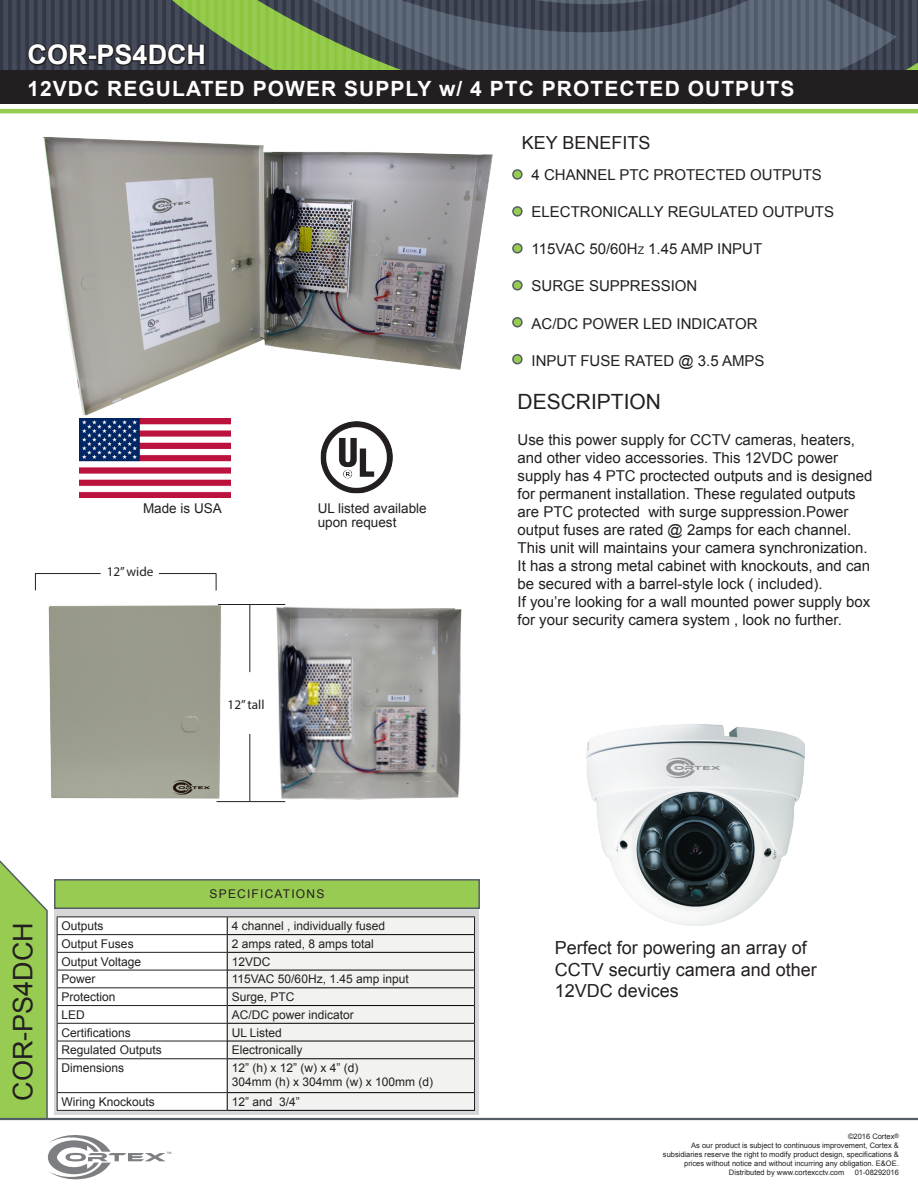
<style>
.page{position:relative;width:918px;height:1188px;background:#fff}
.page>*{position:absolute;margin:0;border:0;box-sizing:border-box;transform-origin:0 0}
.t1{font:700 27px "Arial";color:#fff}
.t2{font:27px "Arial";color:#231f20}
.t3{font:700 21px "Arial";letter-spacing:.05em;color:#fff}
.t4{font:21px "Arial";color:#231f20}
.t5{font:18px/21.6px "Arial";color:#231f20}
.t6{font:15px/18px "Arial";color:#231f20}
.t7{font:13.5px "Arial";color:#231f20}
.t8{font:13.2px "Myriad Pro";color:#231f20}
.t9{font:12px "Arial";color:#231f20}
.t10{font:12px "Arial";letter-spacing:.1em;color:#231f20}
.t11{font:7.65px "Myriad Pro";color:#7c7e81}
.t12{font:7.5px/9px "Arial";color:#231f20;text-align:right}
.s1{font-size:10.5px}
</style>
<div class="page">
<div style="left:0;top:70px;width:918px;height:34px;background:#231f20"></div>
<hr style="left:0;top:109px;width:918px;height:4px;background:#98cb52">
<svg style="left:3px;top:1px;width:914px;height:69px;background:#525f5d"></svg>
<div style="left:55px;top:909px;width:424px;height:205px;background:#d6d7d8"></div>
<div style="left:228px;top:917px;width:246px;height:193px;background:#f2f3f1"></div>
<hr style="left:227px;top:916px;width:248px;height:1px;background:#231f20">
<hr style="left:228px;top:934px;width:246px;height:1px;background:#000">
<hr style="left:228px;top:952px;width:246px;height:1px;background:#000">
<hr style="left:228px;top:970px;width:246px;height:1px;background:#000">
<hr style="left:228px;top:988px;width:246px;height:1px;background:#000">
<hr style="left:228px;top:1005px;width:246px;height:1px;background:#000">
<hr style="left:228px;top:1023px;width:246px;height:1px;background:#000">
<hr style="left:228px;top:1041px;width:246px;height:1px;background:#000">
<svg style="left:474px;top:917px;width:1px;height:142px"></svg>
<hr style="left:228px;top:1059px;width:246px;height:1px;background:#000">
<hr style="left:474px;top:1059px;width:1px;height:34px;background:#231f20">
<svg style="left:474px;top:1093px;width:1px;height:17px"></svg>
<hr style="left:228px;top:1092px;width:246px;height:1px;background:#000">
<hr style="left:227px;top:1110px;width:248px;height:1px;background:#000">
<hr style="left:57px;top:916px;width:170px;height:1px;background:#231f20">
<hr style="left:57px;top:1110px;width:170px;height:1px;background:#231f20">
<svg style="left:57px;top:917px;width:171px;height:193px"></svg>
<div style="left:513px;top:170px;width:9px;height:9px;background:#98cb52;border-radius:50%"></div>
<div style="left:512px;top:169px;width:11px;height:11px;border:2px solid #545f65;border-radius:50%"></div>
<div style="left:513px;top:207px;width:9px;height:9px;background:#98cb52;border-radius:50%"></div>
<div style="left:512px;top:206px;width:11px;height:11px;border:2px solid #545f65;border-radius:50%"></div>
<div style="left:513px;top:244px;width:9px;height:9px;background:#98cb52;border-radius:50%"></div>
<div style="left:512px;top:243px;width:11px;height:11px;border:2px solid #545f65;border-radius:50%"></div>
<div style="left:513px;top:318px;width:9px;height:9px;background:#98cb52;border-radius:50%"></div>
<div style="left:512px;top:317px;width:11px;height:10px;border:2px solid #545f65;border-radius:50%"></div>
<div style="left:513px;top:281px;width:9px;height:9px;background:#98cb52;border-radius:50%"></div>
<div style="left:512px;top:280px;width:11px;height:11px;border:2px solid #545f65;border-radius:50%"></div>
<div style="left:513px;top:355px;width:9px;height:9px;background:#98cb52;border-radius:50%"></div>
<div style="left:512px;top:354px;width:11px;height:10px;border:2px solid #545f65;border-radius:50%"></div>
<div style="left:55px;top:880px;width:424px;height:28px;background:#98cb52"></div>
<div style="left:54px;top:879px;width:426px;height:30px;border:2px solid #545f65"></div>
<svg style="left:0;top:860px;width:49px;height:258px;background:#a2cd67"></svg>
<hr style="left:0;top:1118px;width:918px;height:2px;background:#545f65">
<svg style="left:48px;top:1135px;width:118px;height:45px"></svg>
<img style="left:51px;top:137px;width:442px;height:279px">
<img style="left:320px;top:421px;width:73px;height:73px">
<img style="left:586px;top:724px;width:219px;height:202px">
<svg style="left:35px;top:574px;width:1px;height:16px"></svg>
<img style="left:240px;top:604px;width:222px;height:199px">
<img style="left:48px;top:605px;width:192px;height:198px">
<hr style="left:35px;top:573px;width:66px;height:1px;background:#231f20">
<svg style="left:216px;top:573px;width:1px;height:18px"></svg>
<hr style="left:159px;top:573px;width:57px;height:1px;background:#231f20">
<hr style="left:218px;top:604px;width:67px;height:1px;background:#231f20">
<hr style="left:217px;top:801px;width:68px;height:1px;background:#231f20">
<hr style="left:249px;top:734px;width:1px;height:67px;background:#231f20">
<hr style="left:249px;top:605px;width:1px;height:67px;background:#231f20">
<img style="left:79px;top:418px;width:152px;height:80px">
<div style="left:298px;top:799px;width:25px;height:5px;background:#fff"></div>
<svg style="left:42px;top:137px;width:9px;height:57px"></svg>
<p class="t1" style="left:28px;top:37px;width:180px">COR-PS4DCH</p>
<p class="t3" style="left:27px;top:74px;width:768px">12VDC REGULATED POWER SUPPLY w/ 4 PTC PROTECTED OUTPUTS</p>
<p class="t5" style="left:522px;top:132px;width:130px">KEY BENEFITS</p>
<p class="t6" style="left:532px;top:166px;width:292px">4 CHANNEL PTC PROTECTED OUTPUTS</p>
<p class="t6" style="left:532px;top:203px;width:304px">ELECTRONICALLY REGULATED OUTPUTS</p>
<p class="t6" style="left:532px;top:240px;width:232px">115VAC 50/60H<span class="s1">z</span> 1.45 AMP INPUT</p>
<p class="t6" style="left:532px;top:277px;width:167px">SURGE SUPPRESSION</p>
<p class="t6" style="left:532px;top:314px;width:228px">AC/DC POWER LED INDICATOR</p>
<p class="t6" style="left:532px;top:351px;width:235px">INPUT FUSE RATED @ 3.5 AMPS</p>
<p class="t7" style="left:143px;top:500px;width:80px">Made is USA</p>
<p class="t7" style="left:318px;top:500px;width:111px">UL listed available</p>
<p class="t7" style="left:318px;top:513px;width:80px">upon request</p>
<p class="t8" style="left:107px;top:563px;width:48px">12” wide</p>
<p class="t8" style="left:228px;top:696px;width:38px">12” tall</p>
<p class="t2" style="left:5px;top:1101px;width:180px;rotate:-90deg">COR-PS4DCH</p>
<p class="t10" style="left:210px;top:886px;width:116px">SPECIFICATIONS</p>
<p class="t9" style="left:62px;top:918px;width:44px">Outputs</p>
<p class="t9" style="left:232px;top:918px;width:155px">4 channel , individually fused</p>
<p class="t9" style="left:62px;top:936px;width:74px">Output Fuses</p>
<p class="t9" style="left:232px;top:936px;width:144px">2 amps rated, 8 amps total</p>
<p class="t9" style="left:62px;top:954px;width:81px">Output Voltage</p>
<p class="t9" style="left:232px;top:954px;width:40px">12VDC</p>
<p class="t9" style="left:62px;top:971px;width:36px">Power</p>
<p class="t9" style="left:232px;top:971px;width:178px">115VAC 50/60Hz, 1.45 amp input</p>
<p class="t9" style="left:62px;top:989px;width:56px">Protection</p>
<p class="t9" style="left:232px;top:989px;width:64px">Surge, PTC</p>
<p class="t9" style="left:62px;top:1007px;width:25px">LED</p>
<p class="t9" style="left:232px;top:1007px;width:124px">AC/DC power indicator</p>
<p class="t9" style="left:62px;top:1024px;width:71px">Certifications</p>
<p class="t9" style="left:232px;top:1024px;width:52px">UL Listed</p>
<p class="t9" style="left:62px;top:1042px;width:102px">Regulated Outputs</p>
<p class="t9" style="left:232px;top:1042px;width:72px">Electronically</p>
<p class="t9" style="left:62px;top:1060px;width:64px">Dimensions</p>
<p class="t9" style="left:232px;top:1060px;width:128px">12” (h) x 12” (w) x 4” (d)</p>
<p class="t9" style="left:232px;top:1074px;width:203px">304mm (h) x 304mm (w) x 100mm (d)</p>
<p class="t9" style="left:62px;top:1094px;width:95px">Wiring Knockouts</p>
<p class="t9" style="left:232px;top:1094px;width:70px">12” and 3/4”</p>
<p class="t11" style="left:167px;top:1150px;width:6px">™</p>
<p class="t4" style="left:518px;top:388px;width:145px">DESCRIPTION</p>
<p class="t6" style="left:518px;top:431px;width:356px">Use this power supply for CCTV cameras, heaters, and other video accessories. This 12VDC power supply has 4 PTC proctected outputs and is designed for permanent installation. These regulated outputs are PTC protected with surge suppression.Power output fuses are rated @ 2amps for each channel.<br>This unit will maintains your camera synchronization.<br>It has a strong metal cabinet with knockouts, and can be secured with a barrel-style lock ( included).</p>
<p class="t6" style="left:518px;top:593px;width:354px">If you’re looking for a wall mounted power supply box for your security camera system , look no further.</p>
<p class="t5" style="left:555px;top:937px;width:264px">Perfect for powering an array of<br>CCTV securtiy camera and other<br>12VDC devices</p>
<p class="t12" style="left:848px;top:1132px;width:52px">©2016 Cortex<sup>®</sup></p>
<p class="t12" style="left:663px;top:1141px;width:237px">As our product is subject to continuous improvement, Cortex &amp; subsidiaries reserve the right to modify product design, specifications &amp; prices without notice and without incurring any obligation. E&amp;OE.</p>
<p class="t12" style="left:729px;top:1168px;width:117px">Distributed by www.cortexcctv.com</p>
<p class="t12" style="left:855px;top:1168px;width:46px">01-08292016</p>
</div>
